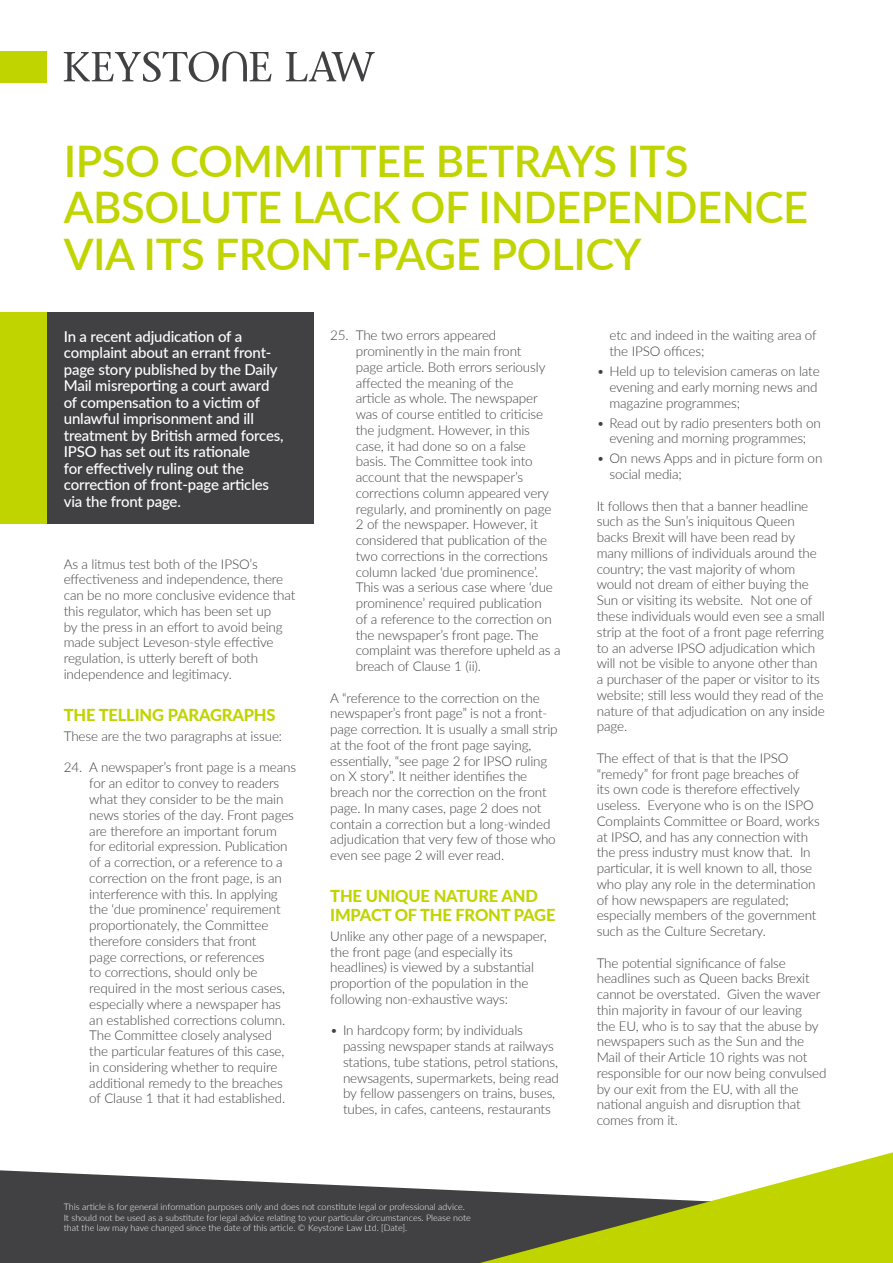
<style>
.page{position:relative;width:893px;height:1263px;background:#fff}
.page>*{position:absolute;margin:0;border:0;box-sizing:border-box;transform-origin:0 0}
.t1{font:600 43.5px/46.5px "Lato";letter-spacing:-.01em;color:#c0d400}
.t2{font:800 16.5px/18.8px "Lato";letter-spacing:-.01em;color:#c0d400}
.t3{font:500 15px/16.5px "Lato";letter-spacing:-.01em;color:#fff}
.t4{font:300 13.5px/15.8px "Lato";letter-spacing:-.01em;color:#414042}
.t5{font:300 9px/10.5px "Lato";color:#fff}
</style>
<div class="page">
<svg style="left:0;top:1170px;width:480px;height:93px;background:#575658"></svg>
<svg style="left:480px;top:1152px;width:413px;height:111px"></svg>
<svg style="left:64px;top:51px;width:311px;height:31px"></svg>
<div style="left:0;top:51px;width:47px;height:31px;background:#c0d400"></div>
<div style="left:0;top:312px;width:313px;height:212px;background:#414042"></div>
<div style="left:0;top:312px;width:47px;height:212px;background:#c0d400"></div>
<h1 class="t1" style="left:64px;top:136px;width:746px">IPSO COMMITTEE BETRAYS ITS<br>ABSOLUTE LACK OF INDEPENDENCE<br>VIA ITS FRONT-PAGE POLICY</h1>
<p class="t3" style="left:64px;top:327px;width:221px">In a recent adjudication of a complaint about an errant front&shy;page story published by the Daily<br>Mail misreporting a court award of compensation to a victim of unlawful imprisonment and ill treatment by British armed forces,<br>IPSO has set out its rationale<br>for effectively ruling out the correction of front-page articles via the front page.</p>
<p class="t4" style="left:64px;top:555px;width:233px">As a litmus test both of the IPSO’s effectiveness and independence, there can be no more conclusive evidence that this regulator, which has been set up<br>by the press in an effort to avoid being made subject Leveson-style effective regulation, is utterly bereft of both independence and legitimacy.</p>
<p class="t2" style="left:64px;top:705px;width:213px">THE TELLING PARAGRAPHS</p>
<p class="t4" style="left:64px;top:728px;width:220px">These are the two paragraphs at issue:</p>
<p class="t4" style="left:89px;top:759px;width:208px;text-indent:-26px">24. A newspaper’s front page is a means for an editor to convey to readers what they consider to be the main news stories of the day. Front pages are therefore an important forum for editorial expression. Publication of a correction, or a reference to a correction on the front page, is an interference with this. In applying the ‘due prominence’ requirement proportionately, the Committee therefore considers that front<br>page corrections, or references<br>to corrections, should only be required in the most serious cases, especially where a newspaper has an established corrections column.<br>The Committee closely analysed<br>the particular features of this case, in considering whether to require additional remedy to the breaches of Clause 1 that it had established.</p>
<p class="t4" style="left:356px;top:327px;width:206px;text-indent:-26px">25. The two errors appeared prominently in the main front<br>page article. Both errors seriously affected the meaning of the<br>article as whole. The newspaper was of course entitled to criticise the judgment. However, in this case, it had done so on a false<br>basis. The Committee took into account that the newspaper’s corrections column appeared very regularly, and prominently on page<br>2 of the newspaper. However, it considered that publication of the two corrections in the corrections column lacked ‘due prominence’.<br>This was a serious case where ‘due prominence’ required publication<br>of a reference to the correction on the newspaper’s front page. The complaint was therefore upheld as a breach of Clause 1 (ii).</p>
<p class="t4" style="left:330px;top:689px;width:229px">A “reference to the correction on the newspaper’s front page” is not a front&shy;page correction. It is usually a small strip at the foot of the front page saying, essentially, “see page 2 for IPSO ruling on X story”. It neither identifies the breach nor the correction on the front page. In many cases, page 2 does not contain a correction but a long-winded adjudication that very few of those who even see page 2 will ever read.</p>
<p class="t2" style="left:330px;top:886px;width:227px">THE UNIQUE NATURE AND<br>IMPACT OF THE FRONT PAGE</p>
<p class="t4" style="left:330px;top:928px;width:218px">Unlike any other page of a newspaper, the front page (and especially its headlines) is viewed by a substantial proportion of the population in the following non-exhaustive ways:</p>
<p class="t4" style="left:343px;top:1022px;width:217px;text-indent:-13px">• In hardcopy form; by individuals passing newspaper stands at railways stations, tube stations, petrol stations, newsagents, supermarkets, being read by fellow passengers on trains, buses, tubes, in cafes, canteens, restaurants</p>
<p class="t5" style="left:64px;top:1201px;width:409px">This article is for general information purposes only and does not constitute legal or professional advice.<br>It should not be used as a substitute for legal advice relating to your particular circumstances. Please note that the law may have changed since the date of this article. © Keystone Law Ltd. [Date].</p>
<p class="t4" style="left:609px;top:327px;width:209px">etc and indeed in the waiting area of the IPSO offices;</p>
<p class="t4" style="left:609px;top:363px;width:212px;text-indent:-13px">• Held up to television cameras on late evening and early morning news and magazine programmes;</p>
<p class="t4" style="left:597px;top:414px;width:226px;text-align:center">• Read out by radio presenters both on evening and morning programmes;</p>
<p class="t4" style="left:609px;top:450px;width:214px;text-indent:-13px">• On news Apps and in picture form on social media;</p>
<p class="t4" style="left:597px;top:497px;width:230px">It follows then that a banner headline such as the Sun’s iniquitous Queen backs Brexit will have been read by many millions of individuals around the country; the vast majority of whom would not dream of either buying the Sun or visiting its website. Not one of these individuals would even see a small strip at the foot of a front page referring to an adverse IPSO adjudication which will not be visible to anyone other than a purchaser of the paper or visitor to its website; still less would they read of the nature of that adjudication on any inside page.</p>
<p class="t4" style="left:597px;top:749px;width:225px">The effect of that is that the IPSO “remedy” for front page breaches of<br>its own code is therefore effectively useless. Everyone who is on the ISPO Complaints Committee or Board, works at IPSO, and has any connection with the press industry must know that. In particular, it is well known to all, those who play any role in the determination of how newspapers are regulated; especially members of the government such as the Culture Secretary.</p>
<p class="t4" style="left:597px;top:954px;width:231px">The potential significance of false headlines such as Queen backs Brexit cannot be overstated. Given the waver thin majority in favour of our leaving<br>the EU, who is to say that the abuse by newspapers such as the Sun and the Mail of their Article 10 rights was not responsible for our now being convulsed by our exit from the EU, with all the national anguish and disruption that comes from it.</p>
</div>
